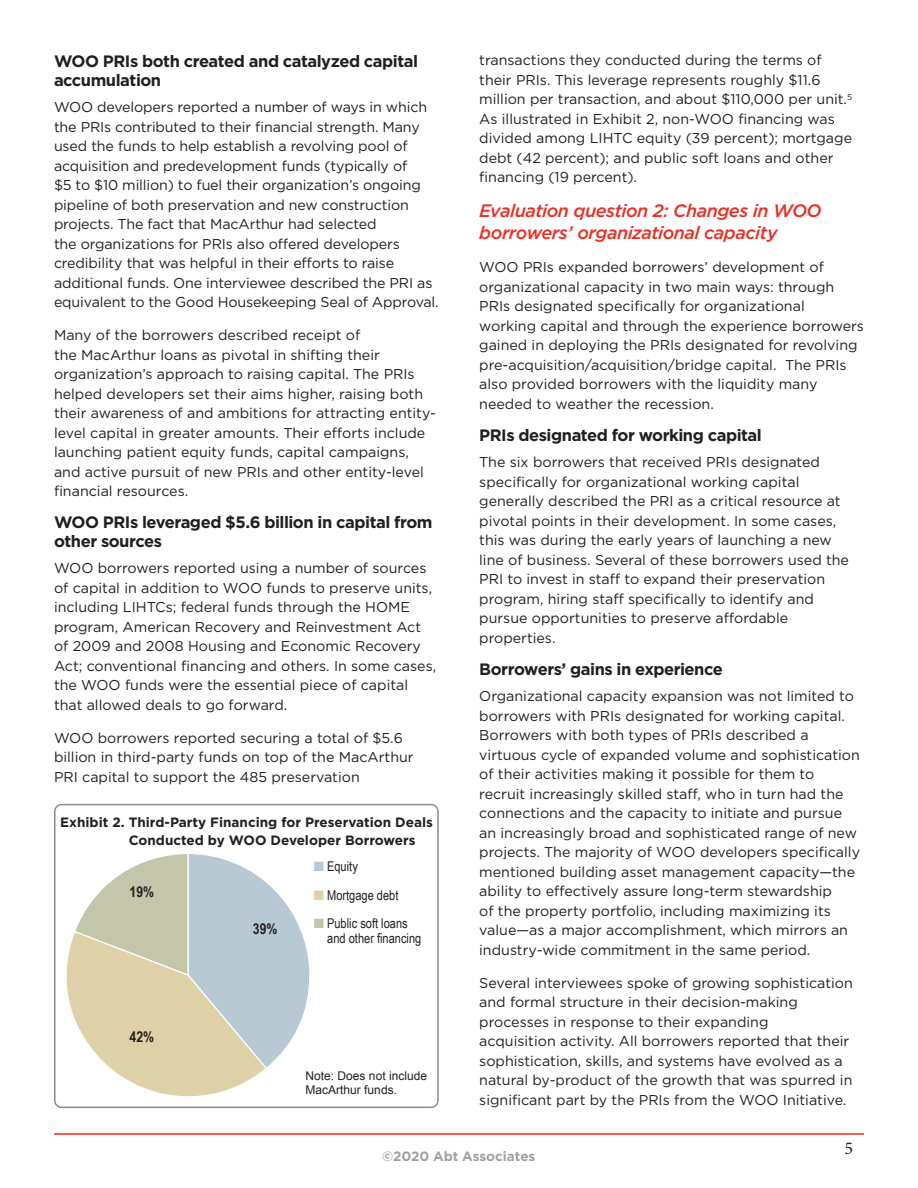
<style>
.page{position:relative;width:918px;height:1188px;background:#fff}
.page>*{position:absolute;margin:0;border:0;box-sizing:border-box;transform-origin:0 0}
.B_Head{font:italic 500 18px/21.6px "Gotham";letter-spacing:-.025em;color:#ee2e22}
.t1{font:18px "Minion Pro";color:#231f20}
.A_Head{font:700 16.5px/18.8px "Gotham";letter-spacing:-.03em;color:#231f20}
.t2{font:700 15px "Arial Narrow";color:#231f20}
.t3{font:14.25px/19.5px "Gotham";color:#231f20}
.t4{font:700 13.5px/17.4px "Gotham";color:#231f20}
.Footnote{font:13.5px/15px "Arial Narrow";color:#231f20}
.t5{font:700 13.5px "Gotham";color:#a0a1a5}
.Exhibit_Source{font:12px/13.5px "Arial";color:#231f20}
.s1{color:#b7c9d3}
.s2{color:#dfd1a7}
.s3{color:#c3c6a8}
</style>
<div class="page">
<hr style="left:54px;top:1133px;width:810px;height:2px;background:#ee2e22">
<div style="left:54px;top:804px;width:385px;height:304px;border:2px solid #898d8d;border-radius:7px"></div>
<svg style="left:58px;top:854px;width:253px;height:254px"></svg>
<p class="A_Head" style="left:54px;top:52px;width:366px">WOO PRIs both created and catalyzed capital accumulation</p>
<p class="t3" style="left:54px;top:97px;width:386px">WOO developers reported a number of ways in which the PRIs contributed to their financial strength. Many used the funds to help establish a revolving pool of acquisition and predevelopment funds (typically of<br>$5 to $10 million) to fuel their organization’s ongoing pipeline of both preservation and new construction projects. The fact that MacArthur had selected<br>the organizations for PRIs also offered developers credibility that was helpful in their efforts to raise additional funds. One interviewee described the PRI as equivalent to the Good Housekeeping Seal of Approval.</p>
<p class="t3" style="left:54px;top:325px;width:384px">Many of the borrowers described receipt of<br>the MacArthur loans as pivotal in shifting their organization’s approach to raising capital. The PRIs helped developers set their aims higher, raising both their awareness of and ambitions for attracting entity&shy;level capital in greater amounts. Their efforts include launching patient equity funds, capital campaigns, and active pursuit of new PRIs and other entity-level financial resources.</p>
<p class="A_Head" style="left:54px;top:513px;width:380px">WOO PRIs leveraged $5.6 billion in capital from other sources</p>
<p class="t3" style="left:54px;top:558px;width:384px">WOO borrowers reported using a number of sources of capital in addition to WOO funds to preserve units, including LIHTCs; federal funds through the HOME program, American Recovery and Reinvestment Act of 2009 and 2008 Housing and Economic Recovery Act; conventional financing and others. In some cases, the WOO funds were the essential piece of capital that allowed deals to go forward.</p>
<p class="t3" style="left:54px;top:728px;width:361px">WOO borrowers reported securing a total of $5.6 billion in third-party funds on top of the MacArthur<br>PRI capital to support the 485 preservation</p>
<p class="t4" style="left:129px;top:814px;width:306px;text-indent:-69px">Exhibit 2. Third-Party Financing for Preservation Deals<br>Conducted by WOO Developer Borrowers</p>
<p class="Footnote" style="left:314px;top:858px;width:46px"><span class="s1">■</span> Equity</p>
<p class="Footnote" style="left:314px;top:887px;width:86px"><span class="s2">■</span> Mortgage debt</p>
<p class="Footnote" style="left:327px;top:915px;width:96px;text-indent:-14px"><span class="s3">■</span> Public soft loans and other financing</p>
<p class="t2" style="left:130px;top:880px;width:26px">19%</p>
<p class="t2" style="left:253px;top:917px;width:26px">39%</p>
<p class="t2" style="left:130px;top:1025px;width:26px">42%</p>
<p class="Exhibit_Source" style="left:306px;top:1069px;width:123px">Note: Does not include<br>MacArthur funds.</p>
<p class="t3" style="left:479px;top:50px;width:374px">transactions they conducted during the terms of their PRIs. This leverage represents roughly $11.6 million per transaction, and about $110,000 per unit.<sup>5<br></sup>As illustrated in Exhibit 2, non-WOO financing was divided among LIHTC equity (39 percent); mortgage debt (42 percent); and public soft loans and other financing (19 percent).</p>
<p class="B_Head" style="left:479px;top:200px;width:344px">Evaluation question 2: Changes in WOO borrowers’ organizational capacity</p>
<p class="t3" style="left:479px;top:257px;width:386px">WOO PRIs expanded borrowers’ development of organizational capacity in two main ways: through PRIs designated specifically for organizational working capital and through the experience borrowers gained in deploying the PRIs designated for revolving pre-acquisition/acquisition/bridge capital. The PRIs also provided borrowers with the liquidity many needed to weather the recession.</p>
<p class="A_Head" style="left:479px;top:426px;width:284px">PRIs designated for working capital</p>
<p class="t3" style="left:479px;top:452px;width:371px">The six borrowers that received PRIs designated specifically for organizational working capital generally described the PRI as a critical resource at pivotal points in their development. In some cases, this was during the early years of launching a new line of business. Several of these borrowers used the PRI to invest in staff to expand their preservation program, hiring staff specifically to identify and pursue opportunities to preserve affordable properties.</p>
<p class="A_Head" style="left:479px;top:660px;width:245px">Borrowers’ gains in experience</p>
<p class="t3" style="left:479px;top:686px;width:382px">Organizational capacity expansion was not limited to borrowers with PRIs designated for working capital.<br>Borrowers with both types of PRIs described a virtuous cycle of expanded volume and sophistication of their activities making it possible for them to recruit increasingly skilled staff, who in turn had the connections and the capacity to initiate and pursue an increasingly broad and sophisticated range of new projects. The majority of WOO developers specifically mentioned building asset management capacity—the ability to effectively assure long-term stewardship<br>of the property portfolio, including maximizing its value—as a major accomplishment, which mirrors an industry-wide commitment in the same period.</p>
<p class="t3" style="left:479px;top:973px;width:375px">Several interviewees spoke of growing sophistication and formal structure in their decision-making processes in response to their expanding<br>acquisition activity. All borrowers reported that their sophistication, skills, and systems have evolved as a natural by-product of the growth that was spurred in significant part by the PRIs from the WOO Initiative.</p>
<p class="t5" style="left:382px;top:1147px;width:155px">©2020 Abt Associates</p>
<p class="t1" style="left:845px;top:1136px;width:10px">5</p>
</div>
